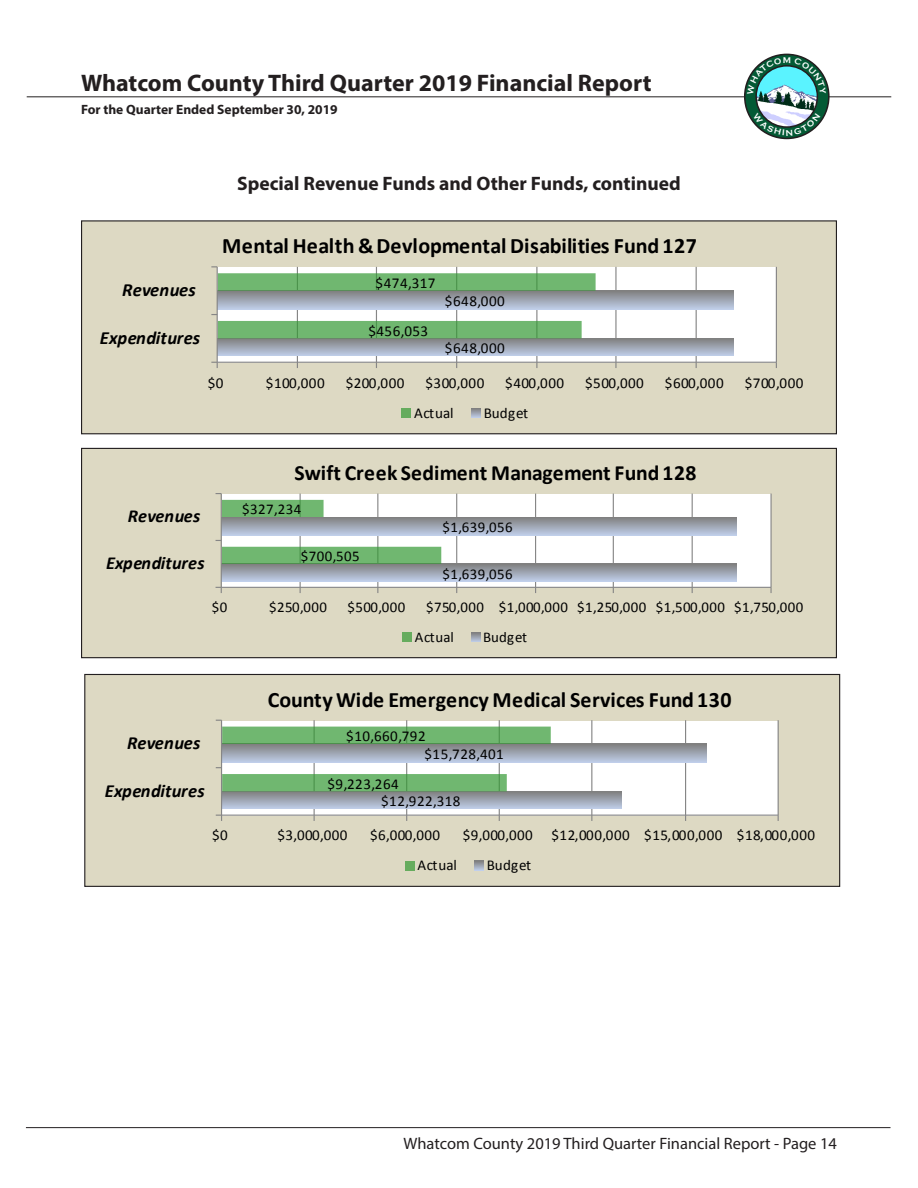
<style>
.page{position:relative;width:918px;height:1188px;background:#fff}
.page>*{position:absolute;margin:0;border:0;box-sizing:border-box;transform-origin:0 0}
.t1{font:700 24px "Myriad Pro";color:#231f20}
.t2{font:700 22.05px "Calibri";color:#000}
.t3{font:700 21.75px "Calibri";color:#000}
.Qtrly_Section_Contin{font:700 19.5px "Myriad Pro";color:#231f20}
.t4{font:italic 700 18.6px "Calibri";letter-spacing:.01em;color:#000}
.t5{font:italic 700 18.45px "Calibri";letter-spacing:.01em;color:#000}
.t6{font:italic 700 18.3px "Calibri";letter-spacing:.01em;color:#000}
.t7{font:16.5px "Myriad Pro";color:#231f20}
.t8{font:15.15px "Calibri";letter-spacing:.03em;color:#000}
.t9{font:15px "Calibri";letter-spacing:.03em;color:#000}
.t10{font:14.85px "Calibri";letter-spacing:.03em;color:#000}
.t11{font:700 13.5px "Myriad Pro";color:#231f20}
</style>
<div class="page">
<hr style="left:27px;top:96px;width:864px;height:1px;background:#231f20">
<hr style="left:26px;top:1127px;width:865px;height:1px;background:#231f20">
<svg style="left:745px;top:54px;width:84px;height:84px"></svg>
<div style="left:744px;top:54px;width:86px;height:85px;border:2px solid #231f20;border-radius:50%"></div>
<img style="left:756px;top:66px;width:61px;height:61px;border-radius:31px">
<div style="left:82px;top:448px;width:754px;height:210px;background:#ddd9c3"></div>
<div style="left:222px;top:494px;width:548px;height:94px;background:#fff"></div>
<hr style="left:300px;top:494px;width:1px;height:93px;background:#868686">
<hr style="left:377px;top:494px;width:1px;height:93px;background:#868686">
<hr style="left:456px;top:494px;width:1px;height:93px;background:#868686">
<hr style="left:535px;top:494px;width:1px;height:93px;background:#868686">
<hr style="left:613px;top:494px;width:1px;height:93px;background:#868686">
<hr style="left:692px;top:494px;width:1px;height:93px;background:#868686">
<hr style="left:770px;top:494px;width:2px;height:93px;background:#868686">
<svg style="left:222px;top:564px;width:514px;height:17px;background:#9ea5b3"></svg>
<svg style="left:441px;top:517px;width:295px;height:18px;background:#9ea5b2"></svg>
<hr style="left:221px;top:587px;width:550px;height:1px;background:#868686">
<hr style="left:221px;top:494px;width:1px;height:93px;background:#868686">
<svg style="left:216px;top:587px;width:6px;height:6px"></svg>
<svg style="left:216px;top:500px;width:225px;height:64px"></svg>
<div style="left:402px;top:633px;width:10px;height:9px;background:#66ac5e"></div>
<svg style="left:471px;top:633px;width:9px;height:9px"></svg>
<div style="left:81px;top:448px;width:756px;height:210px;border:1px solid #231f20"></div>
<div style="left:90px;top:221px;width:739px;height:213px;background:#ddd9c3"></div>
<div style="left:218px;top:267px;width:558px;height:96px;background:#fff"></div>
<hr style="left:297px;top:267px;width:1px;height:95px;background:#868686">
<hr style="left:376px;top:267px;width:1px;height:95px;background:#868686">
<hr style="left:456px;top:267px;width:1px;height:95px;background:#868686">
<hr style="left:536px;top:267px;width:1px;height:95px;background:#868686">
<hr style="left:615px;top:267px;width:2px;height:95px;background:#868686">
<hr style="left:696px;top:267px;width:1px;height:95px;background:#868686">
<hr style="left:776px;top:267px;width:1px;height:95px;background:#868686">
<svg style="left:218px;top:338px;width:516px;height:18px;background:#9da5b1"></svg>
<svg style="left:596px;top:291px;width:138px;height:18px;background:#9ea6b3"></svg>
<hr style="left:217px;top:362px;width:559px;height:1px;background:#868686">
<hr style="left:217px;top:267px;width:1px;height:95px;background:#868686">
<svg style="left:211px;top:362px;width:7px;height:6px"></svg>
<svg style="left:211px;top:273px;width:385px;height:65px"></svg>
<div style="left:401px;top:408px;width:10px;height:9px;background:#66ac5e"></div>
<svg style="left:471px;top:408px;width:10px;height:9px"></svg>
<div style="left:81px;top:220px;width:756px;height:214px;border:1px solid #231f20"></div>
<div style="left:85px;top:674px;width:755px;height:212px;background:#ddd9c3"></div>
<div style="left:222px;top:721px;width:556px;height:95px;background:#fff"></div>
<hr style="left:314px;top:720px;width:1px;height:95px;background:#868686">
<hr style="left:406px;top:720px;width:1px;height:95px;background:#868686">
<hr style="left:499px;top:720px;width:1px;height:95px;background:#868686">
<hr style="left:591px;top:720px;width:1px;height:95px;background:#868686">
<hr style="left:685px;top:720px;width:1px;height:95px;background:#868686">
<hr style="left:778px;top:720px;width:1px;height:95px;background:#868686">
<svg style="left:222px;top:791px;width:399px;height:18px;background:#9da5b1"></svg>
<svg style="left:551px;top:744px;width:156px;height:18px;background:#9ea5b1"></svg>
<hr style="left:222px;top:815px;width:556px;height:1px;background:#868686">
<hr style="left:221px;top:720px;width:1px;height:95px;background:#868686">
<svg style="left:216px;top:727px;width:335px;height:64px"></svg>
<div style="left:405px;top:861px;width:9px;height:9px;background:#66ac5e"></div>
<svg style="left:474px;top:861px;width:10px;height:9px"></svg>
<div style="left:84px;top:674px;width:756px;height:213px;border:1px solid #231f20"></div>
<svg style="left:747px;top:57px;width:79px;height:38px"></svg>
<svg style="left:753px;top:105px;width:69px;height:35px"></svg>
<h1 class="t1" style="left:81px;top:67px;width:572px">Whatcom County Third Quarter 2019 Financial Report</h1>
<p class="t11" style="left:81px;top:100px;width:258px">For the Quarter Ended September 30, 2019</p>
<p class="Qtrly_Section_Contin" style="left:237px;top:171px;width:445px">Special Revenue Funds and Other Funds, continued</p>
<p class="t4" style="left:122px;top:278px;width:75px">Revenues</p>
<p class="t4" style="left:100px;top:326px;width:102px">Expenditures</p>
<p class="t2" style="left:222px;top:232px;width:477px">Mental Health &amp; Devlopmental Disabilities Fund 127</p>
<p class="t8" style="left:376px;top:273px;width:61px">$474,317</p>
<p class="t8" style="left:368px;top:321px;width:61px">$456,053</p>
<p class="t8" style="left:445px;top:291px;width:61px">$648,000</p>
<p class="t8" style="left:445px;top:339px;width:61px">$648,000</p>
<p class="t8" style="left:208px;top:373px;width:17px">$0</p>
<p class="t8" style="left:266px;top:373px;width:60px">$100,000</p>
<p class="t8" style="left:346px;top:373px;width:60px">$200,000</p>
<p class="t8" style="left:426px;top:373px;width:60px">$300,000</p>
<p class="t8" style="left:505px;top:373px;width:60px">$400,000</p>
<p class="t8" style="left:585px;top:373px;width:60px">$500,000</p>
<p class="t8" style="left:665px;top:373px;width:60px">$600,000</p>
<p class="t8" style="left:745px;top:373px;width:60px">$700,000</p>
<p class="t8" style="left:414px;top:403px;width:41px">Actual</p>
<p class="t8" style="left:484px;top:403px;width:46px">Budget</p>
<p class="t6" style="left:128px;top:505px;width:74px">Revenues</p>
<p class="t3" style="left:295px;top:459px;width:403px">Swift Creek Sediment Management Fund 128</p>
<p class="t10" style="left:242px;top:500px;width:60px">$327,234</p>
<p class="t10" style="left:442px;top:517px;width:72px">$1,639,056</p>
<p class="t6" style="left:106px;top:552px;width:100px">Expenditures</p>
<p class="t10" style="left:301px;top:547px;width:60px">$700,505</p>
<p class="t10" style="left:442px;top:564px;width:72px">$1,639,056</p>
<p class="t10" style="left:212px;top:598px;width:17px">$0</p>
<p class="t10" style="left:269px;top:598px;width:59px">$250,000</p>
<p class="t10" style="left:348px;top:598px;width:59px">$500,000</p>
<p class="t10" style="left:426px;top:598px;width:379px">$750,000 $1,000,000 $1,250,000 $1,500,000 $1,750,000</p>
<p class="t10" style="left:415px;top:628px;width:40px">Actual</p>
<p class="t10" style="left:483px;top:628px;width:45px">Budget</p>
<p class="t5" style="left:127px;top:732px;width:75px">Revenues</p>
<p class="t5" style="left:105px;top:779px;width:101px">Expenditures</p>
<p class="t2" style="left:268px;top:685px;width:465px">County Wide Emergency Medical Services Fund 130</p>
<p class="t9" style="left:346px;top:727px;width:81px">$10,660,792</p>
<p class="t9" style="left:328px;top:774px;width:73px">$9,223,264</p>
<p class="t9" style="left:425px;top:744px;width:81px">$15,728,401</p>
<p class="t9" style="left:381px;top:792px;width:81px">$12,922,318</p>
<p class="t9" style="left:212px;top:826px;width:17px">$0</p>
<p class="t9" style="left:277px;top:826px;width:72px">$3,000,000</p>
<p class="t9" style="left:370px;top:826px;width:72px">$6,000,000</p>
<p class="t9" style="left:463px;top:826px;width:354px">$9,000,000 $12,000,000 $15,000,000 $18,000,000</p>
<p class="t9" style="left:418px;top:856px;width:41px">Actual</p>
<p class="t9" style="left:487px;top:856px;width:46px">Budget</p>
<p class="t7" style="left:403px;top:1134px;width:435px">Whatcom County 2019 Third Quarter Financial Report - Page 14</p>
</div>
